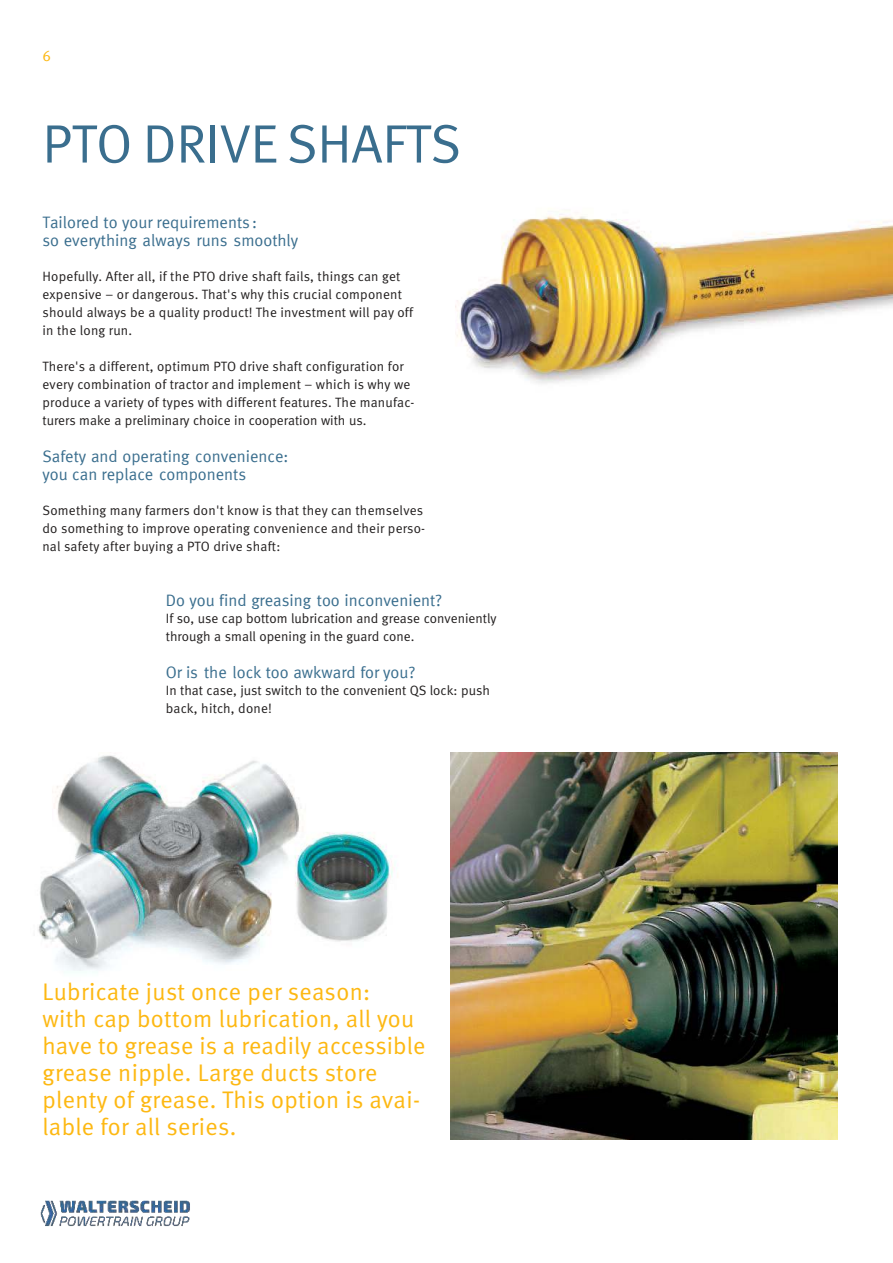
<style>
.page{position:relative;width:893px;height:1263px;background:#fff}
.page>*{position:absolute;margin:0;border:0;box-sizing:border-box;transform-origin:0 0}
.t1{font:54px "Meta Normal LF";color:#3a6e8e}
.t2{font:24px/27px "Meta Normal LF";letter-spacing:.015em;color:#fdb812}
.t3{font:16.5px/18px "Meta Normal LF";color:#3a6e8e}
.t4{font:15px "Meta Normal LF";color:#fdb812}
.t5{font:13.5px/18px "Meta Normal LF";letter-spacing:.01em;color:#221f1f}
</style>
<div class="page">
<img style="left:38px;top:755px;width:360px;height:216px">
<img style="left:455px;top:208px;width:438px;height:176px">
<img style="left:451px;top:753px;width:387px;height:387px">
<img style="left:40px;top:1200px;width:150px;height:27px">
<p class="t4" style="left:43px;top:49px;width:10px">6</p>
<h1 class="t1" style="left:43px;top:113px;width:420px">PTO DRIVE SHAFTS</h1>
<p class="t3" style="left:43px;top:213px;width:257px">Tailored to your requirements :<br>so everything always runs smoothly</p>
<p class="t5" style="left:43px;top:268px;width:372px">Hopefully. After all, if the PTO drive shaft fails, things can get expensive – or dangerous. That's why this crucial component should always be a quality product! The investment will pay off in the long run.</p>
<p class="t5" style="left:43px;top:358px;width:374px">There's a different, optimum PTO drive shaft configuration for every combination of tractor and implement – which is why we produce a variety of types with different features. The manufac&shy;turers make a preliminary choice in cooperation with us.</p>
<p class="t3" style="left:43px;top:447px;width:247px">Safety and operating convenience: you can replace components</p>
<p class="t5" style="left:43px;top:502px;width:384px">Something many farmers don't know is that they can themselves do something to improve operating convenience and their perso&shy;nal safety after buying a PTO drive shaft:</p>
<p class="t3" style="left:166px;top:591px;width:278px">Do you find greasing too inconvenient?</p>
<p class="t5" style="left:166px;top:610px;width:332px">If so, use cap bottom lubrication and grease conveniently through a small opening in the guard cone.</p>
<p class="t3" style="left:166px;top:663px;width:251px">Or is the lock too awkward for you?</p>
<p class="t5" style="left:166px;top:682px;width:326px">In that case, just switch to the convenient QS lock: push back, hitch, done!</p>
<h2 class="t2" style="left:43px;top:980px;width:384px">Lubricate just once per season:<br>with cap bottom lubrication, all you have to grease is a readily accessible grease nipple. Large ducts store plenty of grease. This option is avai&shy;lable for all series.</h2>
</div>
